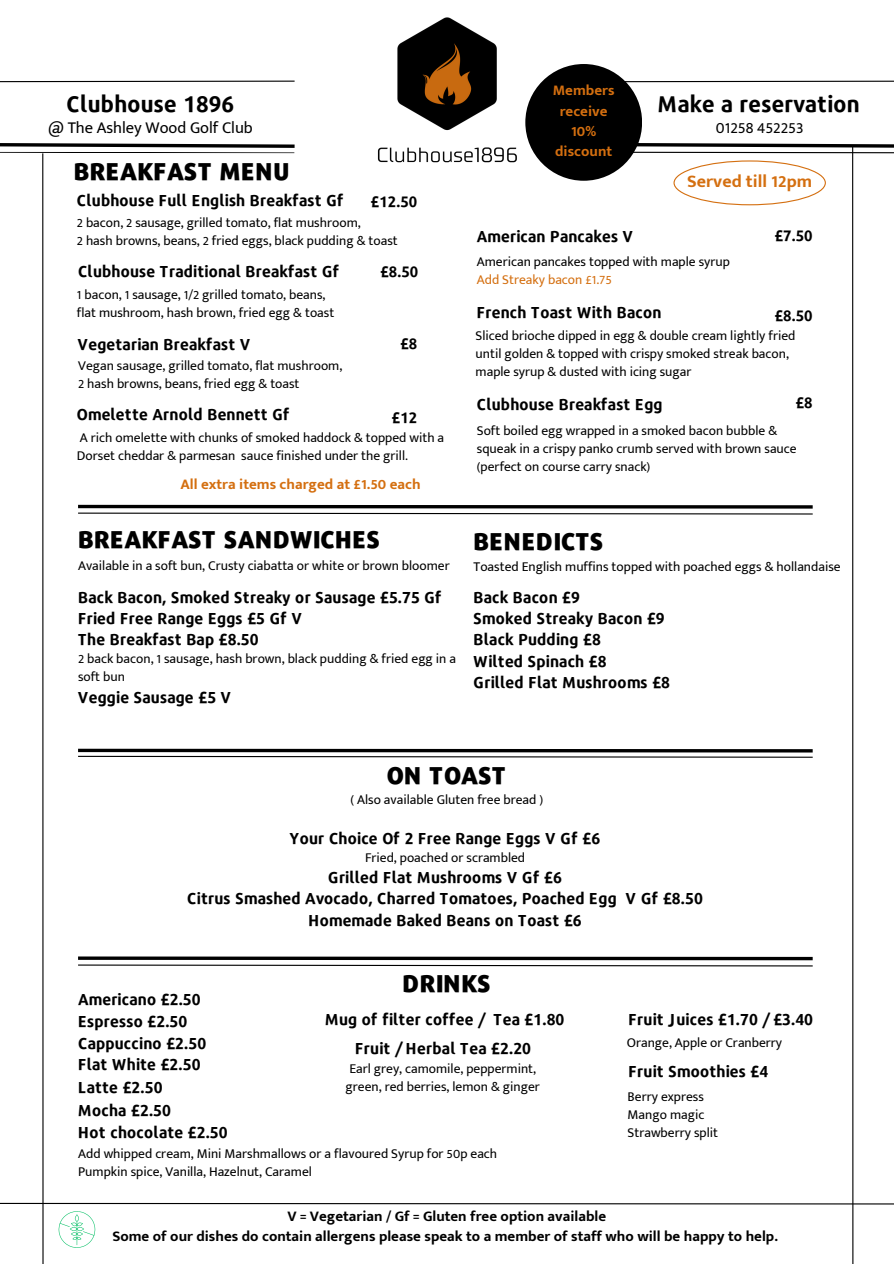
<style>
.page{position:relative;width:894px;height:1264px;background:#fff}
.page>*{position:absolute;margin:0;border:0;box-sizing:border-box;transform-origin:0 0}
.t1{font:900 24px "Repo";color:#000}
.t2{font:700 22.5px "Repo";color:#000}
.t3{font:700 18px "Mukta Mahee";color:#d46f10}
.t4{font:16.5px "Mukta Mahee";color:#000}
.t5{font:700 15.75px/21.3px "Repo";color:#000}
.t6{font:700 15px "Mukta Mahee";color:#000}
.t7{font:700 15px/20.2px "Mukta Mahee";color:#d46f10;text-align:center}
.t8{font:700 15px "Repo";color:#000}
.t9{font:13.5px/18px "Mukta Mahee";color:#000}
.t10{font:13.5px "Mukta Mahee";color:#d46f10}
</style>
<div class="page">
<hr style="left:42px;top:153px;width:2px;height:1110px;background:#000">
<svg style="left:0;top:80px;width:295px;height:3px"></svg>
<svg style="left:0;top:143px;width:295px;height:10px"></svg>
<svg style="left:0;top:1202px;width:893px;height:3px"></svg>
<svg style="left:624px;top:80px;width:269px;height:3px"></svg>
<svg style="left:633px;top:142px;width:260px;height:12px"></svg>
<hr style="left:851px;top:146px;width:2px;height:1117px;background:#000">
<svg style="left:78px;top:512px;width:735px;height:3px"></svg>
<svg style="left:78px;top:755px;width:735px;height:3px"></svg>
<svg style="left:78px;top:964px;width:735px;height:3px"></svg>
<hr style="left:78px;top:505px;width:734px;height:3px;background:#000">
<svg style="left:78px;top:748px;width:734px;height:4px;background:#3b3b3b"></svg>
<svg style="left:78px;top:956px;width:734px;height:4px;background:#2d2d2d"></svg>
<svg style="left:673px;top:160px;width:152px;height:45px"></svg>
<img style="left:377px;top:17px;width:140px;height:146px">
<svg style="left:58px;top:1211px;width:37px;height:36px"></svg>
<div style="left:525px;top:64px;width:117px;height:117px;background:#000;border-radius:50%"></div>
<p class="t7" style="left:552px;top:80px;width:63px">Members receive<br>10% discount</p>
<h2 class="t2" style="left:67px;top:89px;width:169px">Clubhouse 1896</h2>
<h5 class="t2" style="left:657px;top:89px;width:203px">Make a reservation</h5>
<h4 class="t4" style="left:48px;top:117px;width:206px">@ The Ashley Wood Golf Club</h4>
<h2 class="t4" style="left:715px;top:117px;width:89px">01258 452253</h2>
<h1 class="t1" style="left:74px;top:155px;width:218px">BREAKFAST MENU</h1>
<p class="t5" style="left:77px;top:189px;width:268px">Clubhouse Full English Breakfast Gf</p>
<h5 class="t8" style="left:371px;top:192px;width:48px">£12.50</h5>
<p class="t9" style="left:77px;top:213px;width:285px">2 bacon, 2 sausage, grilled tomato, flat mushroom,</p>
<h5 class="t9" style="left:77px;top:231px;width:322px">2 hash browns, beans, 2 fried eggs, black pudding &amp; toast</h5>
<h5 class="t5" style="left:78px;top:260px;width:263px">Clubhouse Traditional Breakfast Gf</h5>
<p class="t9" style="left:77px;top:285px;width:250px">1 bacon, 1 sausage, 1/2 grilled tomato, beans,</p>
<p class="t9" style="left:77px;top:303px;width:259px">flat mushroom, hash brown, fried egg &amp; toast</p>
<p class="t5" style="left:78px;top:333px;width:174px">Vegetarian Breakfast V</p>
<h5 class="t9" style="left:78px;top:356px;width:265px">Vegan sausage, grilled tomato, flat mushroom,</h5>
<h5 class="t9" style="left:78px;top:374px;width:223px">2 hash browns, beans, fried egg &amp; toast</h5>
<h5 class="t8" style="left:380px;top:262px;width:39px">£8.50</h5>
<p class="t8" style="left:400px;top:334px;width:18px">£8</p>
<p class="t5" style="left:77px;top:403px;width:214px">Omelette Arnold Bennett Gf</p>
<h5 class="t9" style="left:77px;top:428px;width:368px">A rich omelette with chunks of smoked haddock &amp; topped with a<br>Dorset cheddar &amp; parmesan sauce finished under the grill.</h5>
<p class="t8" style="left:392px;top:408px;width:27px">£12</p>
<p class="t7" style="left:180px;top:474px;width:242px">All extra items charged at £1.50 each</p>
<h1 class="t1" style="left:78px;top:523px;width:304px">BREAKFAST SANDWICHES</h1>
<p class="t9" style="left:78px;top:556px;width:373px">Available in a soft bun, Crusty ciabatta or white or brown bloomer</p>
<p class="t5" style="left:78px;top:585px;width:365px">Back Bacon, Smoked Streaky or Sausage £5.75 Gf</p>
<p class="t5" style="left:78px;top:607px;width:226px">Fried Free Range Eggs £5 Gf V</p>
<p class="t5" style="left:78px;top:628px;width:182px">The Breakfast Bap £8.50</p>
<p class="t9" style="left:78px;top:649px;width:379px">2 back bacon, 1 sausage, hash brown, black pudding &amp; fried egg in a soft bun</p>
<p class="t5" style="left:78px;top:686px;width:155px">Veggie Sausage £5 V</p>
<p class="t5" style="left:476px;top:225px;width:158px">American Pancakes V</p>
<h5 class="t3" style="left:687px;top:171px;width:126px">Served till 12pm</h5>
<p class="t8" style="left:774px;top:226px;width:39px">£7.50</p>
<p class="t9" style="left:476px;top:252px;width:254px">American pancakes topped with maple syrup</p>
<h5 class="t10" style="left:476px;top:271px;width:136px">Add Streaky bacon £1.75</h5>
<p class="t5" style="left:476px;top:301px;width:186px">French Toast With Bacon</p>
<h5 class="t8" style="left:774px;top:306px;width:39px">£8.50</h5>
<h5 class="t9" style="left:475px;top:326px;width:321px">Sliced brioche dipped in egg &amp; double cream lightly fried until golden &amp; topped with crispy smoked streak bacon, maple syrup &amp; dusted with icing sugar</h5>
<p class="t8" style="left:795px;top:392px;width:18px">£8</p>
<p class="t5" style="left:476px;top:393px;width:187px">Clubhouse Breakfast Egg</p>
<h5 class="t9" style="left:476px;top:421px;width:321px">Soft boiled egg wrapped in a smoked bacon bubble &amp; squeak in a crispy panko crumb served with brown sauce</h5>
<h5 class="t9" style="left:476px;top:457px;width:175px">(perfect on course carry snack)</h5>
<p class="t1" style="left:473px;top:524px;width:132px">BENEDICTS</p>
<h5 class="t9" style="left:473px;top:557px;width:368px">Toasted English muffins topped with poached eggs &amp; hollandaise</h5>
<h1 class="t5" style="left:473px;top:585px;width:198px">Back Bacon £9<br>Smoked Streaky Bacon £9<br>Black Pudding £8<br>Wilted Spinach £8<br>Grilled Flat Mushrooms £8</h1>
<h3 class="t1" style="left:387px;top:759px;width:121px">ON TOAST</h3>
<p class="t9" style="left:350px;top:790px;width:194px">( Also available Gluten free bread )</p>
<h6 class="t5" style="left:290px;top:826px;width:312px">Your Choice Of 2 Free Range Eggs V Gf £6</h6>
<h6 class="t9" style="left:365px;top:848px;width:162px">Fried, poached or scrambled</h6>
<h6 class="t5" style="left:187px;top:866px;width:517px;text-align:center">Grilled Flat Mushrooms V Gf £6<br>Citrus Smashed Avocado, Charred Tomatoes, Poached Egg V Gf £8.50<br>Homemade Baked Beans on Toast £6</h6>
<h5 class="t5" style="left:78px;top:988px;width:124px">Americano £2.50</h5>
<h5 class="t5" style="left:78px;top:1031px;width:130px">Cappuccino £2.50</h5>
<p class="t5" style="left:78px;top:1053px;width:124px">Flat White £2.50</p>
<p class="t5" style="left:78px;top:1098px;width:94px">Mocha £2.50</p>
<h5 class="t5" style="left:78px;top:1010px;width:111px">Espresso £2.50</h5>
<h5 class="t5" style="left:78px;top:1076px;width:86px">Latte £2.50</h5>
<h5 class="t1" style="left:402px;top:967px;width:90px">DRINKS</h5>
<h5 class="t5" style="left:325px;top:1008px;width:241px">Mug of filter coffee / Tea £1.80</h5>
<h5 class="t5" style="left:355px;top:1036px;width:177px">Fruit / Herbal Tea £2.20</h5>
<h5 class="t9" style="left:349px;top:1059px;width:188px">Earl grey, camomile, peppermint,</h5>
<h5 class="t9" style="left:345px;top:1077px;width:196px">green, red berries, lemon &amp; ginger</h5>
<h1 class="t5" style="left:78px;top:1121px;width:151px">Hot chocolate £2.50</h1>
<h5 class="t9" style="left:78px;top:1144px;width:420px">Add whipped cream, Mini Marshmallows or a flavoured Syrup for 50p each</h5>
<h5 class="t9" style="left:78px;top:1162px;width:235px">Pumpkin spice, Vanilla, Hazelnut, Caramel</h5>
<h1 class="t6" style="left:287px;top:1207px;width:320px">V = Vegetarian / Gf = Gluten free option available</h1>
<h5 class="t5" style="left:628px;top:1008px;width:186px">Fruit Juices £1.70 / £3.40</h5>
<p class="t5" style="left:628px;top:1060px;width:141px">Fruit Smoothies £4</p>
<h5 class="t9" style="left:626px;top:1033px;width:157px">Orange, Apple or Cranberry</h5>
<h5 class="t9" style="left:627px;top:1087px;width:78px">Berry express</h5>
<p class="t9" style="left:627px;top:1105px;width:78px">Mango magic</p>
<p class="t9" style="left:627px;top:1123px;width:92px">Strawberry split</p>
<h4 class="t6" style="left:112px;top:1227px;width:666px">Some of our dishes do contain allergens please speak to a member of staff who will be happy to help.</h4>
</div>
